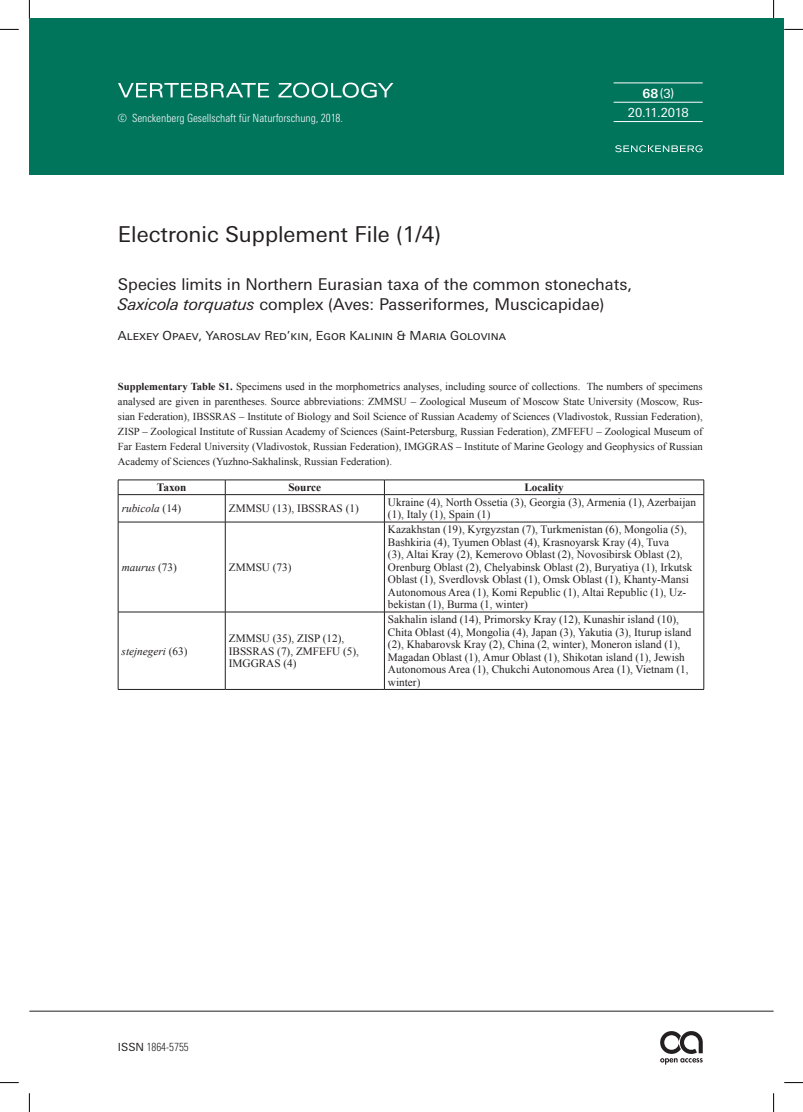
<style>
.page{position:relative;width:803px;height:1112px;background:#fff}
.page>*{position:absolute;margin:0;border:0;box-sizing:border-box;transform-origin:0 0}
.t1{font:21.88px "Univers Next W1 G";color:#231f20}
.t2{font:16.25px/20px "Univers Next W1 G";color:#231f20}
.t3{font:12.5px "Univers Next W1 G";color:#231f20}
.t4{font:12.5px/19.8px "Univers Next W1 G";letter-spacing:-.03em;color:#fff;text-align:center}
.t5{font:11.25px/12.5px "Times New Roman";color:#231f20}
.t6{font:300 condensed 11.25px "Univers Next Pro";color:#fff}
.t7{font:italic 11.25px "Times New Roman";color:#231f20}
.t8{font:700 11.25px "Times New Roman";color:#231f20}
.t9{font:300 condensed 11.25px "Univers Next Pro";color:#231f20}
.t10{font:10.62px/15px "Times New Roman";color:#231f20;text-align:justify}
.s1{font-weight:700}
.s2{font-style:italic}
.s3{font-style:normal}
.s4{font-family:"Univers Next W1 G";font-weight:400;font-stretch:normal}
</style>
<div class="page">
<hr style="left:118px;top:479px;width:107px;height:1px;background:#231f20">
<hr style="left:225px;top:479px;width:159px;height:1px;background:#231f20">
<hr style="left:384px;top:479px;width:320px;height:1px;background:#231f20">
<hr style="left:118px;top:494px;width:107px;height:1px;background:#231f20">
<svg style="left:118px;top:480px;width:1px;height:41px"></svg>
<hr style="left:225px;top:494px;width:159px;height:1px;background:#231f20">
<svg style="left:225px;top:480px;width:1px;height:41px"></svg>
<hr style="left:384px;top:494px;width:320px;height:1px;background:#231f20">
<svg style="left:384px;top:480px;width:1px;height:41px"></svg>
<svg style="left:703px;top:480px;width:1px;height:41px"></svg>
<hr style="left:118px;top:521px;width:107px;height:1px;background:#231f20">
<hr style="left:118px;top:522px;width:1px;height:89px;background:#231f20">
<hr style="left:225px;top:521px;width:159px;height:1px;background:#231f20">
<hr style="left:225px;top:522px;width:1px;height:89px;background:#231f20">
<hr style="left:384px;top:521px;width:320px;height:1px;background:#231f20">
<hr style="left:384px;top:522px;width:1px;height:89px;background:#231f20">
<hr style="left:703px;top:522px;width:1px;height:89px;background:#231f20">
<hr style="left:118px;top:611px;width:107px;height:1px;background:#231f20">
<hr style="left:118px;top:612px;width:1px;height:77px;background:#231f20">
<hr style="left:225px;top:611px;width:159px;height:1px;background:#231f20">
<hr style="left:225px;top:612px;width:1px;height:77px;background:#231f20">
<hr style="left:384px;top:611px;width:320px;height:1px;background:#231f20">
<hr style="left:384px;top:612px;width:1px;height:77px;background:#231f20">
<hr style="left:703px;top:612px;width:1px;height:77px;background:#231f20">
<hr style="left:118px;top:689px;width:107px;height:1px;background:#231f20">
<hr style="left:225px;top:689px;width:159px;height:1px;background:#231f20">
<hr style="left:384px;top:689px;width:320px;height:1px;background:#231f20">
<hr style="left:29px;top:1010px;width:744px;height:1px;background:#231f20">
<svg style="left:660px;top:1031px;width:43px;height:33px"></svg>
<div style="left:29px;top:19px;width:755px;height:156px;background:#01745c"></div>
<svg style="left:615px;top:145px;width:88px;height:7px"></svg>
<hr style="left:613px;top:83px;width:90px;height:1px;background:#fff">
<hr style="left:613px;top:121px;width:90px;height:1px;background:#fff">
<hr style="left:613px;top:102px;width:90px;height:1px;background:#fff">
<svg style="left:118px;top:83px;width:275px;height:15px"></svg>
<svg style="left:0;top:29px;width:19px;height:1px"></svg>
<svg style="left:784px;top:29px;width:19px;height:1px"></svg>
<svg style="left:0;top:1082px;width:19px;height:1px"></svg>
<svg style="left:784px;top:1082px;width:19px;height:1px"></svg>
<svg style="left:29px;top:0;width:1px;height:19px"></svg>
<svg style="left:29px;top:1093px;width:1px;height:18px"></svg>
<svg style="left:773px;top:0;width:1px;height:19px"></svg>
<svg style="left:773px;top:1093px;width:1px;height:18px"></svg>
<p class="t6" style="left:118px;top:111px;width:226px">© Senckenberg Gesellschaft für Naturforschung, 2018.</p>
<p class="t4" style="left:628px;top:82px;width:62px"><span class="s1">68</span>(3)<br>20.11.2018</p>
<h1 class="t1" style="left:118px;top:221px;width:325px">Electronic Supplement File (1/4)</h1>
<h2 class="t2" style="left:118px;top:274px;width:516px">Species limits in Northern Eurasian taxa of the common stonechats,<br><span class="s2">Saxicola torquatus</span> complex (Aves: Passeriformes, Muscicapidae)</h2>
<p class="t3" style="left:118px;top:328px;width:390px">Alexey Opaev, Yaroslav Red’kin, Egor Kalinin &amp; Maria Golovina</p>
<p class="t10" style="left:118px;top:378px;width:586px"><span class="s1">Supplementary Table S1.</span> Specimens used in the morphometrics analyses, including source of collections. The numbers of specimens analysed are given in parentheses. Source abbreviations: ZMMSU – Zoological Museum of Moscow State University (Moscow, Rus&shy;sian Federation), IBSSRAS – Institute of Biology and Soil Science of Russian Academy of Sciences (Vladivostok, Russian Federation), ZISP – Zoological Institute of Russian Academy of Sciences (Saint-Petersburg, Russian Federation), ZMFEFU – Zoological Museum of Far Eastern Federal University (Vladivostok, Russian Federation), IMGGRAS – Institute of Marine Geology and Geophysics of Russian Academy of Sciences (Yuzhno-Sakhalinsk, Russian Federation).</p>
<p class="t8" style="left:157px;top:479px;width:31px">Taxon</p>
<p class="t8" style="left:288px;top:479px;width:34px">Source</p>
<p class="t8" style="left:524px;top:479px;width:41px">Locality</p>
<p class="t7" style="left:122px;top:500px;width:61px">rubicola <span class="s3">(14)</span></p>
<p class="t5" style="left:229px;top:502px;width:132px">ZMMSU (13), IBSSRAS (1)</p>
<p class="t5" style="left:388px;top:495px;width:310px">Ukraine (4), North Ossetia (3), Georgia (3), Armenia (1), Azerbaijan (1), Italy (1), Spain (1)</p>
<p class="t7" style="left:122px;top:559px;width:57px">maurus <span class="s3">(73)</span></p>
<p class="t5" style="left:229px;top:560px;width:64px">ZMMSU (73)</p>
<p class="t7" style="left:122px;top:643px;width:67px">stejnegeri <span class="s3">(63)</span></p>
<p class="t5" style="left:229px;top:631px;width:132px">ZMMSU (35), ZISP (12),<br>IBSSRAS (7), ZMFEFU (5),<br>IMGGRAS (4)</p>
<p class="t5" style="left:388px;top:523px;width:306px">Kazakhstan (19), Kyrgyzstan (7), Turkmenistan (6), Mongolia (5), Bashkiria (4), Tyumen Oblast (4), Krasnoyarsk Kray (4), Tuva<br>(3), Altai Kray (2), Kemerovo Oblast (2), Novosibirsk Oblast (2), Orenburg Oblast (2), Chelyabinsk Oblast (2), Buryatiya (1), Irkutsk Oblast (1), Sverdlovsk Oblast (1), Omsk Oblast (1), Khanty-Mansi Autonomous Area (1), Komi Republic (1), Altai Republic (1), Uz&shy;bekistan (1), Burma (1, winter)</p>
<p class="t5" style="left:388px;top:613px;width:305px">Sakhalin island (14), Primorsky Kray (12), Kunashir island (10), Chita Oblast (4), Mongolia (4), Japan (3), Yakutia (3), Iturup island (2), Khabarovsk Kray (2), China (2, winter), Moneron island (1), Magadan Oblast (1), Amur Oblast (1), Shikotan island (1), Jewish Autonomous Area (1), Chukchi Autonomous Area (1), Vietnam (1, winter)</p>
<p class="t9" style="left:118px;top:1040px;width:72px"><span class="s4">ISSN</span> 1864-5755</p>
</div>
